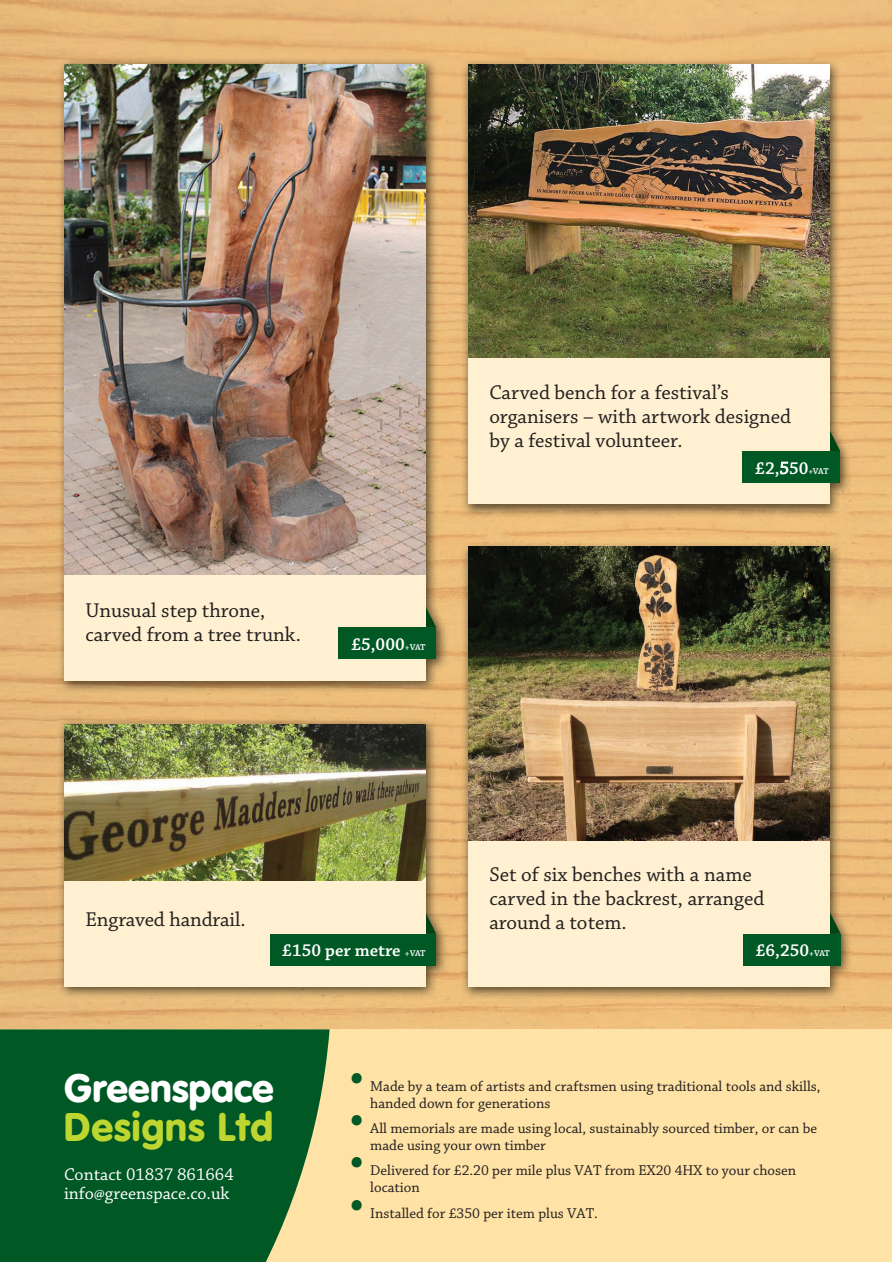
<style>
.page{position:relative;width:892px;height:1262px;background:#fff}
.page>*{position:absolute;margin:0;border:0;box-sizing:border-box;transform-origin:0 0}
.t1{font:900 39.3px "VAG Rounded Std";letter-spacing:.025em;color:#bed630}
.t2{font:900 39px "VAG Rounded Std";letter-spacing:.005em;color:#fff}
.t3{font:21px/24px "Chaparral Pro";color:#231f20}
.t4{font:600 18px "Chaparral Pro";color:#fff}
.t5{font:18px/18.5px "Chaparral Pro";color:#fff}
.t6{font:15px/17.1px "Chaparral Pro";color:#231f20}
.s1{font-size:9px}
.s2{font-weight:400}
.s3{font-size:49.5px;color:#005824}
</style>
<div class="page">
<img style="left:0;top:0;width:892px;height:1029px">
<div style="left:0;top:1029px;width:892px;height:233px;background:#ffe2a5"></div>
<img style="left:58px;top:58px;width:390px;height:636px">
<svg style="left:426px;top:596px;width:10px;height:31px"></svg>
<div style="left:64px;top:574px;width:362px;height:107px;background:#fef0d0"></div>
<img style="left:64px;top:64px;width:362px;height:510px">
<div style="left:338px;top:627px;width:98px;height:32px;background:#005824"></div>
<img style="left:460px;top:59px;width:391px;height:458px">
<svg style="left:829px;top:419px;width:11px;height:32px"></svg>
<div style="left:468px;top:357px;width:361px;height:147px;background:#fef0d0"></div>
<img style="left:468px;top:64px;width:361px;height:293px">
<div style="left:742px;top:451px;width:98px;height:32px;background:#005824"></div>
<img style="left:460px;top:541px;width:392px;height:459px">
<svg style="left:829px;top:902px;width:12px;height:32px"></svg>
<div style="left:468px;top:840px;width:361px;height:147px;background:#fef0d0"></div>
<img style="left:468px;top:547px;width:361px;height:293px">
<div style="left:743px;top:934px;width:98px;height:32px;background:#005824"></div>
<img style="left:58px;top:718px;width:390px;height:281px">
<svg style="left:426px;top:902px;width:10px;height:32px"></svg>
<div style="left:64px;top:880px;width:362px;height:107px;background:#fef0d0"></div>
<img style="left:64px;top:724px;width:362px;height:156px">
<div style="left:270px;top:934px;width:166px;height:32px;background:#005824"></div>
<svg style="left:0;top:1029px;width:330px;height:233px;background:#13622d"></svg>
<h3 class="t3" style="left:85px;top:600px;width:217px">Unusual step throne, carved from a tree trunk.</h3>
<p class="t4" style="left:351px;top:637px;width:76px">£5,000<span class="s1">+VAT</span></p>
<h3 class="t3" style="left:489px;top:382px;width:303px">Carved bench for a festival’s organisers – with artwork designed by a festival volunteer.</h3>
<p class="t4" style="left:755px;top:461px;width:75px">£2,<span class="s2">5</span>50<span class="s1">+VAT</span></p>
<h3 class="t3" style="left:85px;top:908px;width:162px">Engraved handrail.</h3>
<p class="t4" style="left:282px;top:943px;width:145px">£150 per metre <span class="s1">+VAT</span></p>
<h3 class="t3" style="left:489px;top:864px;width:277px">Set of six benches with a name carved in the backrest, arranged around a totem.</h3>
<p class="t4" style="left:756px;top:943px;width:76px">£6,250<span class="s1">+VAT</span></p>
<h2 class="t2" style="left:64px;top:1071px;width:211px">Greenspace</h2>
<h1 class="t1" style="left:64px;top:1110px;width:210px">Designs Ltd</h1>
<p class="t5" style="left:64px;top:1166px;width:171px">Contact 01837 861664 info@greenspace.co.uk</p>
<p class="t6" style="left:370px;top:1079px;width:452px;text-indent:-21px"><span class="s3">•</span> Made by a team of artists and craftsmen using traditional tools and skills, handed down for generations</p>
<p class="t6" style="left:370px;top:1121px;width:448px;text-indent:-21px"><span class="s3">•</span> All memorials are made using local, sustainably sourced timber, or can be made using your own timber</p>
<p class="t6" style="left:370px;top:1163px;width:427px;text-indent:-21px"><span class="s3">•</span> Delivered for £2.20 per mile plus VAT from EX20 4HX to your chosen location</p>
<p class="t6" style="left:349px;top:1205px;width:250px"><span class="s3">•</span> Installed for £350 per item plus VAT.</p>
</div>
